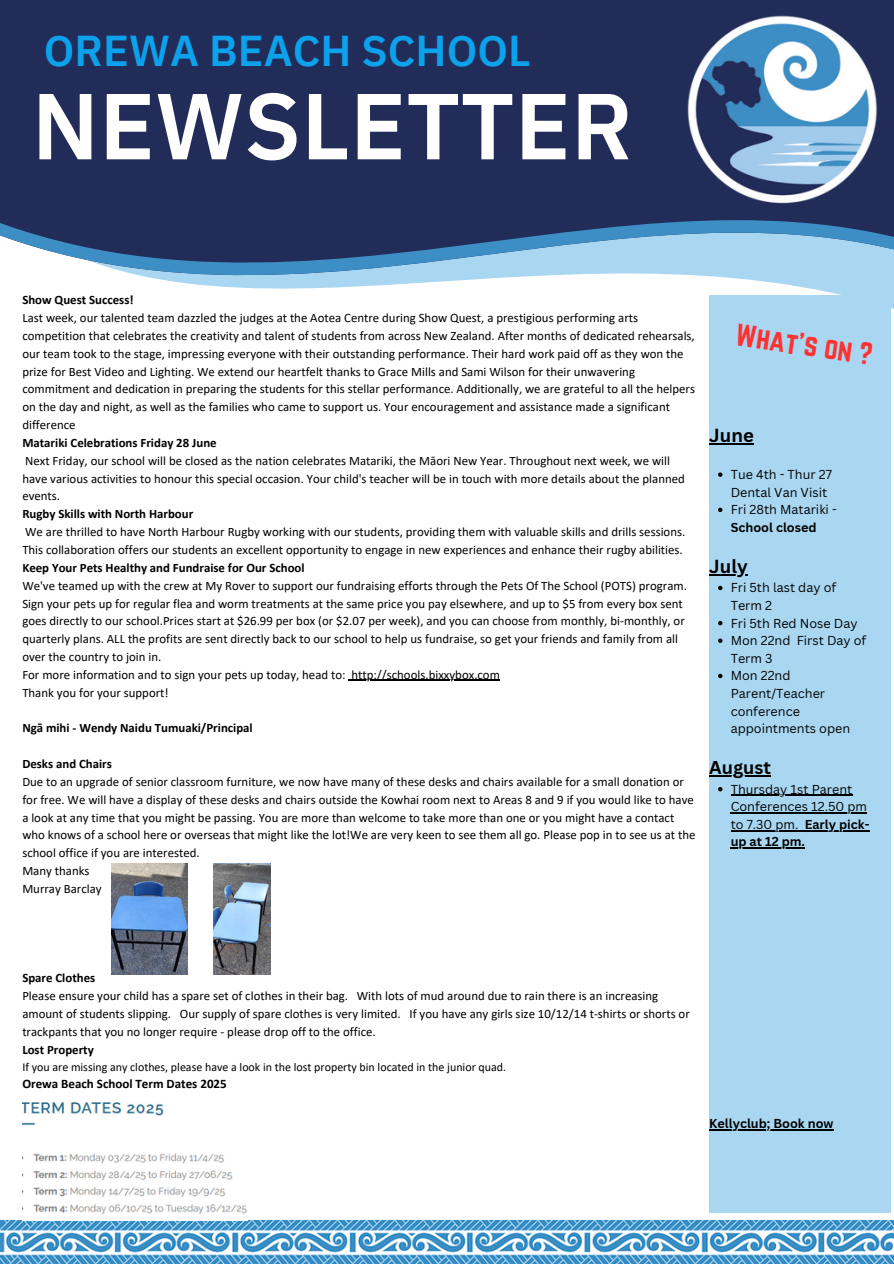
<style>
.page{position:relative;width:894px;height:1264px;background:#fff}
.page>*{position:absolute;margin:0;border:0;box-sizing:border-box;transform-origin:0 0}
.t1{font:600 93.45px "IBM Plex Sans Thai";color:#fff}
.t2{font:600 43.05px "IBM Plex Sans Thai";color:#0ba1eb}
.t3{font:27.3px "Norwester";color:#ff3131}
.t4{font:700 18.45px "Canva Sans";color:#000}
.t5{font:700 18.15px "Canva Sans";color:#000}
.t6{font:700 13.05px "Calibri";color:#000}
.t7{font:12.75px/17.9px "Calibri";color:#000}
.t8{font:700 12.75px "Calibri";color:#000}
.t9{font:12.6px/17.5px "Canva Sans";color:#000}
.t10{font:700 12.6px "Canva Sans";color:#000}
.t11{font:12px "Calibri";color:#000}
.s1{font-weight:700}
</style>
<div class="page">
<div style="left:0;top:0;width:893px;height:108px;background:#222c59"></div>
<svg style="left:0;top:108px;width:893px;height:320px"></svg>
<img style="left:665px;top:15px;width:228px;height:200px">
<div style="left:709px;top:295px;width:181px;height:918px;background:#a9d7f1"></div>
<img style="left:0;top:1220px;width:893px;height:43px">
<hr style="left:351px;top:679px;width:149px;height:2px;background:#000">
<img style="left:111px;top:863px;width:77px;height:111px">
<img style="left:213px;top:863px;width:58px;height:111px">
<img style="left:22px;top:1102px;width:225px;height:112px">
<hr style="left:709px;top:443px;width:44px;height:2px;background:#000">
<svg style="left:718px;top:472px;width:4px;height:5px"></svg>
<svg style="left:718px;top:507px;width:4px;height:5px"></svg>
<hr style="left:709px;top:574px;width:38px;height:2px;background:#000">
<svg style="left:718px;top:585px;width:4px;height:5px"></svg>
<svg style="left:718px;top:621px;width:4px;height:4px"></svg>
<svg style="left:718px;top:638px;width:4px;height:5px"></svg>
<svg style="left:718px;top:673px;width:4px;height:5px"></svg>
<hr style="left:709px;top:775px;width:61px;height:2px;background:#000">
<svg style="left:718px;top:787px;width:4px;height:4px"></svg>
<hr style="left:730px;top:794px;width:122px;height:1px;background:#000">
<hr style="left:730px;top:812px;width:136px;height:1px;background:#000">
<hr style="left:730px;top:830px;width:68px;height:1px;background:#000">
<hr style="left:804px;top:830px;width:65px;height:1px;background:#000">
<hr style="left:730px;top:847px;width:74px;height:1px;background:#000">
<hr style="left:709px;top:1129px;width:124px;height:1px;background:#000">
<h2 class="t2" style="left:44px;top:26px;width:488px">OREWA BEACH SCHOOL</h2>
<h1 class="t1" style="left:32px;top:72px;width:602px">NEWSLETTER</h1>
<h1 class="t8" style="left:22px;top:295px;width:113px">Show Quest Success!</h1>
<h3 class="t7" style="left:22px;top:310px;width:674px">Last week, our talented team dazzled the judges at the Aotea Centre during Show Quest, a prestigious performing arts competition that celebrates the creativity and talent of students from across New Zealand. After months of dedicated rehearsals, our team took to the stage, impressing everyone with their outstanding performance. Their hard work paid off as they won the prize for Best Video and Lighting. We extend our heartfelt thanks to Grace Mills and Sami Wilson for their unwavering commitment and dedication in preparing the students for this stellar performance. Additionally, we are grateful to all the helpers on the day and night, as well as the families who came to support us. Your encouragement and assistance made a significant difference</h3>
<p class="t8" style="left:22px;top:437px;width:196px">Matariki Celebrations Friday 28 June</p>
<p class="t7" style="left:22px;top:452px;width:664px">Next Friday, our school will be closed as the nation celebrates Matariki, the Māori New Year. Throughout next week, we will have various activities to honour this special occasion. Your child's teacher will be in touch with more details about the planned events.</p>
<p class="t8" style="left:22px;top:509px;width:172px">Rugby Skills with North Harbour</p>
<p class="t7" style="left:22px;top:524px;width:664px">We are thrilled to have North Harbour Rugby working with our students, providing them with valuable skills and drills sessions.<br>This collaboration offers our students an excellent opportunity to engage in new experiences and enhance their rugby abilities.</p>
<p class="t8" style="left:22px;top:562px;width:284px">Keep Your Pets Healthy and Fundraise for Our School</p>
<p class="t7" style="left:22px;top:577px;width:666px">We've teamed up with the crew at My Rover to support our fundraising efforts through the Pets Of The School (POTS) program.<br>Sign your pets up for regular flea and worm treatments at the same price you pay elsewhere, and up to $5 from every box sent goes directly to our school.Prices start at $26.99 per box (or $2.07 per week), and you can choose from monthly, bi-monthly, or quarterly plans. ALL the profits are sent directly back to our school to help us fundraise, so get your friends and family from all over the country to join in.</p>
<p class="t7" style="left:22px;top:666px;width:325px">For more information and to sign your pets up today, head to:</p>
<p class="t7" style="left:351px;top:666px;width:150px">http://schools.bixxybox.com</p>
<p class="t7" style="left:22px;top:684px;width:148px">Thank you for your support!</p>
<p class="t8" style="left:22px;top:723px;width:232px">Ngā mihi - Wendy Naidu Tumuaki/Principal</p>
<p class="t8" style="left:22px;top:758px;width:91px">Desks and Chairs</p>
<p class="t7" style="left:22px;top:773px;width:674px">Due to an upgrade of senior classroom furniture, we now have many of these desks and chairs available for a small donation or for free. We will have a display of these desks and chairs outside the Kowhai room next to Areas 8 and 9 if you would like to have a look at any time that you might be passing. You are more than welcome to take more than one or you might have a contact who knows of a school here or overseas that might like the lot!We are very keen to see them all go. Please pop in to see us at the school office if you are interested.</p>
<h5 class="t7" style="left:22px;top:863px;width:69px">Many thanks</h5>
<p class="t7" style="left:22px;top:880px;width:81px">Murray Barclay</p>
<p class="t3" style="left:738px;top:318px;width:139px;rotate:8deg">What's on ?</p>
<p class="t4" style="left:709px;top:422px;width:46px">June</p>
<p class="t9" style="left:730px;top:465px;width:103px">Tue 4th - Thur 27<br>Dental Van Visit</p>
<h4 class="t9" style="left:730px;top:500px;width:108px">Fri 28th Matariki -<br><span class="s1">School closed</span></h4>
<p class="t4" style="left:709px;top:553px;width:40px">July</p>
<p class="t9" style="left:730px;top:578px;width:107px">Fri 5th last day of<br>Term 2</p>
<h4 class="t9" style="left:730px;top:614px;width:128px">Fri 5th Red Nose Day</h4>
<p class="t9" style="left:730px;top:631px;width:137px">Mon 22nd First Day of<br>Term 3</p>
<p class="t9" style="left:730px;top:666px;width:121px">Mon 22nd<br>Parent/Teacher conference appointments open</p>
<p class="t5" style="left:709px;top:755px;width:63px">August</p>
<p class="t9" style="left:730px;top:780px;width:123px">Thursday 1st Parent</p>
<h4 class="t9" style="left:730px;top:797px;width:138px">Conferences 12.50 pm</h4>
<p class="t9" style="left:730px;top:815px;width:69px">to 7.30 pm.</p>
<h5 class="t10" style="left:804px;top:815px;width:66px">Early pick-</h5>
<p class="t10" style="left:730px;top:833px;width:76px">up at 12 pm.</p>
<p class="t8" style="left:22px;top:972px;width:74px">Spare Clothes</p>
<p class="t7" style="left:22px;top:987px;width:668px">Please ensure your child has a spare set of clothes in their bag. With lots of mud around due to rain there is an increasing amount of students slipping. Our supply of spare clothes is very limited. If you have any girls size 10/12/14 t-shirts or shorts or trackpants that you no longer require - please drop off to the office.</p>
<p class="t8" style="left:22px;top:1043px;width:73px">Lost Property</p>
<p class="t11" style="left:22px;top:1061px;width:485px">If you are missing any clothes, please have a look in the lost property bin located in the junior quad.</p>
<p class="t6" style="left:22px;top:1078px;width:206px">Orewa Beach School Term Dates 2025</p>
<p class="t10" style="left:709px;top:1114px;width:126px">Kellyclub; Book now</p>
</div>
